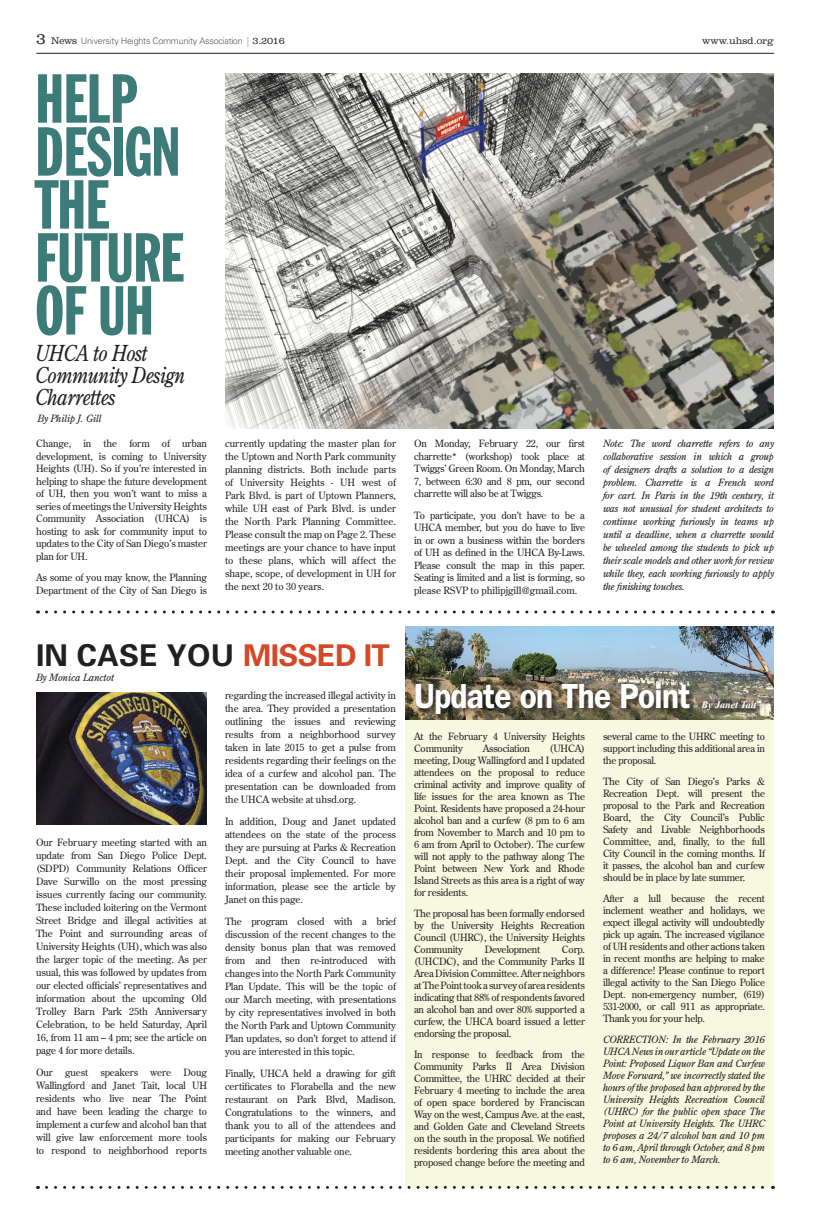
<style>
.page{position:relative;width:819px;height:1224px;background:#fff}
.page>*{position:absolute;margin:0;border:0;box-sizing:border-box;transform-origin:0 0}
.t1{font:68px/53px "Franklin Gothic Extra Cond";letter-spacing:-.01em;color:#3d7b78}
.t2{font:600 35px "Franklin Gothic";letter-spacing:-.02em;color:#fff;scale:.9 1}
.t3{font:700 30px "Univers";letter-spacing:-.005em;color:#231f20}
.t4{font:italic 22px/22px "Century Old Style";letter-spacing:-.03em;color:#231f20;scale:.9 1}
.t5{font:10px/13px "Century Old Style";letter-spacing:-.01em;color:#231f20;text-align:justify}
.t6{font:italic 10px/13px "Century Old Style";letter-spacing:-.02em;color:#231f20;text-align:justify}
.t7{font:300 10px "Clarendon";color:#231f20}
.t8{font:italic 700 10px "Times New Roman";color:#fff}
.t9{font:300 9px "Univers";letter-spacing:-.025em;color:#57585a}
.s1{font-family:"Clarendon";font-size:16px;color:#231f20}
.s2{font-family:"Clarendon";font-size:10px;color:#231f20}
.s3{font-family:"Clarendon";font-size:15px;color:#231f20}
.s4{color:#d44727}
</style>
<div class="page">
<img style="left:405px;top:626px;width:369px;height:94px">
<div style="left:405px;top:720px;width:369px;height:468px;background:#f6f8df"></div>
<hr style="left:36px;top:53px;width:738px;height:1px;background:#231f20">
<svg style="left:46px;top:610px;width:727px;height:4px"></svg>
<svg style="left:46px;top:1186px;width:727px;height:3px"></svg>
<img style="left:225px;top:73px;width:549px;height:355px">
<img style="left:36px;top:693px;width:171px;height:131px">
<div style="left:415px;top:683px;width:348px;height:38px;background:#231f20;opacity:.75"></div>
<p class="t9" style="left:36px;top:35px;width:250px"><span class="s1">3</span> <span class="s2">News</span> University Heights Community Association <span class="s3">|</span> <span class="s2">3.2016</span></p>
<p class="t7" style="left:702px;top:35px;width:73px">www.uhsd.org</p>
<h1 class="t1" style="left:35px;top:72px;width:150px">HELP<br>DESIGN<br>THE<br>FUTURE<br>OF UH</h1>
<h3 class="t4" style="left:35px;top:342px;width:168px">UHCA to Host<br>Community Design<br>Charrettes</h3>
<p class="t6" style="left:37px;top:412px;width:66px">By Philip J. Gill</p>
<p class="t5" style="left:36px;top:437px;width:173px;line-height:12.5px">Change, in the form of urban development, is coming to University Heights (UH). So if you’re interested in helping to shape the future development of UH, then you won’t want to miss a series of meetings the University Heights Community Association (UHCA) is hosting to ask for community input to updates to the City of San Diego’s master plan for UH.</p>
<p class="t5" style="left:36px;top:571px;width:173px">As some of you may know, the Planning<br>Department of the City of San Diego is</p>
<p class="t5" style="left:225px;top:437px;width:173px">currently updating the master plan for the Uptown and North Park community planning districts. Both include parts of University Heights - UH west of Park Blvd. is part of Uptown Planners, while UH east of Park Blvd. is under the North Park Planning Committee.<br>Please consult the map on Page 2. These meetings are your chance to have input to these plans, which will affect the shape, scope, of development in UH for the next 20 to 30 years.</p>
<p class="t5" style="left:414px;top:437px;width:173px;line-height:12.5px">On Monday, February 22, our first charrette* (workshop) took place at Twiggs’ Green Room. On Monday, March 7, between 6:30 and 8 pm, our second charrette will also be at Twiggs.</p>
<p class="t5" style="left:414px;top:509px;width:173px;line-height:12.5px">To participate, you don’t have to be a UHCA member, but you do have to live in or own a business within the borders of UH as defined in the UHCA By-Laws.<br>Please consult the map in this paper.<br>Seating is limited and a list is forming, so please RSVP to philipjgill@gmail.com.</p>
<p class="t6" style="left:603px;top:437px;width:173px">Note: The word charrette refers to any collaborative session in which a group of designers drafts a solution to a design problem. Charrette is a French word for cart. In Paris in the 19th century, it was not unusual for student architects to continue working furiously in teams up until a deadline, when a charrette would be wheeled among the students to pick up their scale models and other work for review while they, each working furiously to apply the finishing touches.</p>
<h3 class="t3" style="left:36px;top:636px;width:355px">IN CASE YOU <span class="s4">MISSED IT</span></h3>
<p class="t6" style="left:36px;top:671px;width:80px">By Monica Lanctot</p>
<p class="t5" style="left:36px;top:836px;width:173px">Our February meeting started with an update from San Diego Police Dept. (SDPD) Community Relations Officer Dave Surwillo on the most pressing issues currently facing our community.<br>These included loitering on the Vermont Street Bridge and illegal activities at The Point and surrounding areas of University Heights (UH), which was also the larger topic of the meeting. As per usual, this was followed by updates from our elected officials’ representatives and information about the upcoming Old Trolley Barn Park 25th Anniversary Celebration, to be held Saturday, April 16, from 11 am – 4 pm; see the article on page 4 for more details.</p>
<p class="t5" style="left:36px;top:1066px;width:173px">Our guest speakers were Doug Wallingford and Janet Tait, local UH residents who live near The Point and have been leading the charge to implement a curfew and alcohol ban that will give law enforcement more tools to respond to neighborhood reports</p>
<p class="t5" style="left:225px;top:689px;width:173px">regarding the increased illegal activity in the area. They provided a presentation outlining the issues and reviewing results from a neighborhood survey taken in late 2015 to get a pulse from residents regarding their feelings on the idea of a curfew and alcohol pan. The presentation can be downloaded from the UHCA website at uhsd.org.</p>
<p class="t5" style="left:225px;top:815px;width:173px">In addition, Doug and Janet updated attendees on the state of the process they are pursuing at Parks &amp; Recreation Dept. and the City Council to have their proposal implemented. For more information, please see the article by Janet on this page.</p>
<p class="t5" style="left:225px;top:915px;width:173px">The program closed with a brief discussion of the recent changes to the density bonus plan that was removed from and then re-introduced with changes into the North Park Community Plan Update. This will be the topic of our March meeting, with presentations by city representatives involved in both the North Park and Uptown Community Plan updates, so don’t forget to attend if you are interested in this topic.</p>
<p class="t5" style="left:225px;top:1067px;width:173px">Finally, UHCA held a drawing for gift certificates to Florabella and the new restaurant on Park Blvd, Madison.<br>Congratulations to the winners, and thank you to all of the attendees and participants for making our February meeting another valuable one.</p>
<h2 class="t2" style="left:414px;top:676px;width:309px">Update on The Point</h2>
<p class="t8" style="left:702px;top:698px;width:56px">By Janet Tait</p>
<p class="t5" style="left:414px;top:730px;width:172px;line-height:12px">At the February 4 University Heights<br>Community</p>
<p class="t5" style="left:414px;top:742px;width:173px;line-height:12px;text-indent:136px">(UHCA) meeting, Doug Wallingford and I updated attendees on the proposal to reduce criminal activity and improve quality of life issues for the area known as The Point. Residents have proposed a 24-hour alcohol ban and a curfew (8 pm to 6 am from November to March and 10 pm to 6 am from April to October). The curfew will not apply to the pathway along The Point between New York and Rhode Island Streets as this area is a right of way for residents.</p>
<p class="t5" style="left:414px;top:907px;width:173px;line-height:12px">The proposal has been formally endorsed by the University Heights Recreation Council (UHRC), the University Heights Community</p>
<p class="t5" style="left:483px;top:742px;width:49px">Association</p>
<p class="t5" style="left:485px;top:943px;width:57px">Development</p>
<p class="t5" style="left:414px;top:943px;width:173px;line-height:12px;text-indent:148px">Corp. (UHCDC), and the Community Parks II Area Division Committee. After neighbors at The Point took a survey of area residents indicating that 88% of respondents favored an alcohol ban and over 80% supported a curfew, the UHCA board issued a letter endorsing the proposal.</p>
<p class="t5" style="left:414px;top:1048px;width:173px;line-height:12px">In response to feedback from the Community Parks II Area Division Committee, the UHRC decided at their February 4 meeting to include the area of open space bordered by Franciscan Way on the west, Campus Ave. at the east, and Golden Gate and Cleveland Streets on the south in the proposal. We notified residents bordering this area about the proposed change before the meeting and</p>
<p class="t5" style="left:603px;top:730px;width:163px;line-height:12px">several came to the UHRC meeting to support including this additional area in the proposal.</p>
<p class="t5" style="left:603px;top:775px;width:164px;line-height:12px">The City of San Diego’s Parks &amp; Recreation Dept. will present the proposal to the Park and Recreation Board, the City Council’s Public Safety and Livable Neighborhoods Committee, and, finally, to the full City Council in the coming months. If it passes, the alcohol ban and curfew should be in place by late summer.</p>
<p class="t5" style="left:603px;top:892px;width:164px;line-height:12px">After a lull because the recent inclement weather and holidays, we expect illegal activity will undoubtedly pick up again. The increased vigilance of UH residents and other actions taken in recent months are helping to make a difference! Please continue to report illegal activity to the San Diego Police Dept. non-emergency number, (619)<br>531-2000, or call 911 as appropriate.<br>Thank you for your help.</p>
<p class="t6" style="left:603px;top:1033px;width:164px;line-height:12px">CORRECTION: In the February 2016<br>UHCA News in our article “Update on the Point: Proposed Liquor Ban and Curfew Move Forward,” we incorrectly stated the hours of the proposed ban approved by the University Heights Recreation Council (UHRC) for the public open space The Point at University Heights. The UHRC proposes a 24/7 alcohol ban and 10 pm to 6 am, April through October, and 8 pm to 6 am, November to March.</p>
</div>
